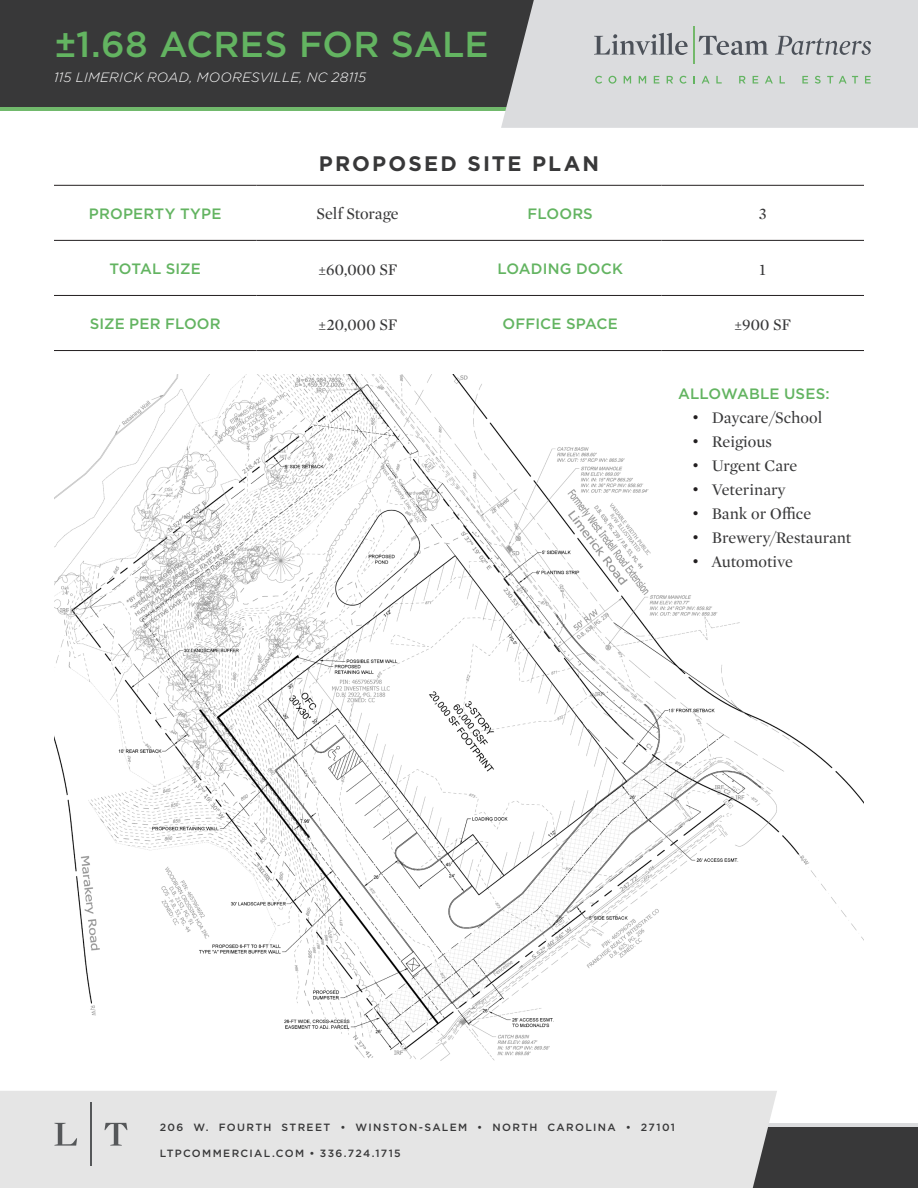
<style>
.page{position:relative;width:918px;height:1188px;background:#fff}
.page>*{position:absolute;margin:0;border:0;box-sizing:border-box;transform-origin:0 0}
.t1{font:500 36px "Gotham";letter-spacing:.005em;color:#63b461}
.t2{font:700 21px "Gotham";letter-spacing:.105em;color:#383839}
.t3{font:16.5px "Mercury Display";color:#383839}
.t4{font:500 15px "Gotham";letter-spacing:.01em;color:#63b461}
.t5{font:italic 300 13.5px "Gotham";letter-spacing:.02em;color:#fff}
.t6{font:500 10.5px "Gotham";letter-spacing:.125em;color:#383839}
.s1{font-family:"Gotham";font-weight:300;color:#231f20}
</style>
<div class="page">
<div style="left:0;top:1123px;width:918px;height:65px;background:#383839"></div>
<div style="left:0;top:0;width:918px;height:110px;background:#383839"></div>
<hr style="left:0;top:107px;width:918px;height:3px;background:#71b96c">
<div style="left:501px;top:0;width:417px;height:128px;background:#dbdcde"></div>
<svg style="left:594px;top:33px;width:94px;height:22px;background:#b1b3b7"></svg>
<hr style="left:693px;top:26px;width:1px;height:38px;background:#73b86a">
<svg style="left:699px;top:36px;width:69px;height:19px"></svg>
<svg style="left:775px;top:36px;width:96px;height:19px;background:#b5b7ba"></svg>
<svg style="left:595px;top:76px;width:7px;height:8px"></svg>
<svg style="left:608px;top:76px;width:8px;height:8px"></svg>
<svg style="left:624px;top:76px;width:7px;height:8px"></svg>
<svg style="left:639px;top:76px;width:7px;height:8px"></svg>
<svg style="left:654px;top:76px;width:5px;height:8px"></svg>
<svg style="left:667px;top:76px;width:6px;height:8px"></svg>
<svg style="left:680px;top:76px;width:7px;height:8px"></svg>
<svg style="left:693px;top:76px;width:2px;height:8px"></svg>
<svg style="left:702px;top:76px;width:8px;height:8px"></svg>
<svg style="left:716px;top:76px;width:6px;height:8px"></svg>
<svg style="left:739px;top:76px;width:7px;height:8px"></svg>
<svg style="left:753px;top:76px;width:5px;height:8px"></svg>
<svg style="left:765px;top:76px;width:8px;height:8px"></svg>
<svg style="left:780px;top:76px;width:5px;height:8px"></svg>
<svg style="left:802px;top:76px;width:6px;height:8px"></svg>
<svg style="left:815px;top:76px;width:6px;height:8px"></svg>
<svg style="left:827px;top:76px;width:6px;height:8px"></svg>
<svg style="left:839px;top:76px;width:19px;height:8px"></svg>
<svg style="left:865px;top:76px;width:6px;height:8px"></svg>
<hr style="left:0;top:1123px;width:918px;height:3px;background:#dbdcde">
<div style="left:0;top:1091px;width:777px;height:97px;background:#e5e5e5"></div>
<svg style="left:54px;top:1123px;width:23px;height:23px"></svg>
<hr style="left:90px;top:1102px;width:1px;height:64px;background:#555759">
<svg style="left:105px;top:1123px;width:22px;height:23px"></svg>
<img style="left:54px;top:375px;width:810px;height:686px">
<hr style="left:54px;top:240px;width:202px;height:1px;background:#231f20">
<hr style="left:256px;top:240px;width:203px;height:1px;background:#231f20">
<hr style="left:459px;top:240px;width:203px;height:1px;background:#231f20">
<hr style="left:662px;top:240px;width:202px;height:1px;background:#231f20">
<hr style="left:54px;top:295px;width:202px;height:1px;background:#231f20">
<hr style="left:256px;top:295px;width:203px;height:1px;background:#231f20">
<hr style="left:459px;top:295px;width:203px;height:1px;background:#231f20">
<hr style="left:662px;top:295px;width:202px;height:1px;background:#231f20">
<hr style="left:54px;top:350px;width:202px;height:1px;background:#231f20">
<hr style="left:256px;top:350px;width:203px;height:1px;background:#231f20">
<hr style="left:459px;top:350px;width:203px;height:1px;background:#231f20">
<hr style="left:662px;top:350px;width:202px;height:1px;background:#231f20">
<hr style="left:54px;top:185px;width:202px;height:1px;background:#231f20">
<hr style="left:256px;top:185px;width:203px;height:1px;background:#231f20">
<hr style="left:459px;top:185px;width:203px;height:1px;background:#231f20">
<hr style="left:662px;top:185px;width:202px;height:1px;background:#231f20">
<h1 class="t1" style="left:54px;top:20px;width:436px">±1.68 ACRES FOR SALE</h1>
<p class="t5" style="left:54px;top:68px;width:314px">115 LIMERICK ROAD, MOORESVILLE, NC 28115</p>
<p class="t2" style="left:319px;top:150px;width:282px">PROPOSED SITE PLAN</p>
<p class="t4" style="left:89px;top:204px;width:134px">PROPERTY TYPE</p>
<p class="t3" style="left:317px;top:203px;width:84px">Self Storage</p>
<p class="t4" style="left:528px;top:204px;width:67px">FLOORS</p>
<p class="t3" style="left:759px;top:203px;width:9px">3</p>
<p class="t4" style="left:110px;top:259px;width:93px">TOTAL SIZE</p>
<p class="t3" style="left:318px;top:258px;width:81px">±60,000 SF</p>
<p class="t4" style="left:498px;top:259px;width:127px">LOADING DOCK</p>
<p class="t3" style="left:760px;top:258px;width:8px">1</p>
<p class="t4" style="left:90px;top:314px;width:133px">SIZE PER FLOOR</p>
<p class="t3" style="left:318px;top:313px;width:81px">±20,000 SF</p>
<p class="t4" style="left:503px;top:314px;width:117px">OFFICE SPACE</p>
<p class="t3" style="left:734px;top:313px;width:59px">±900 SF</p>
<p class="t4" style="left:678px;top:384px;width:153px">ALLOWABLE USES:</p>
<p class="t3" style="left:692px;top:406px;width:132px"><span class="s1">•</span> Daycare/School</p>
<p class="t3" style="left:692px;top:430px;width:82px"><span class="s1">•</span> Reigious</p>
<p class="t3" style="left:692px;top:454px;width:107px"><span class="s1">•</span> Urgent Care</p>
<p class="t3" style="left:692px;top:478px;width:95px"><span class="s1">•</span> Veterinary</p>
<p class="t3" style="left:692px;top:502px;width:121px"><span class="s1">•</span> Bank or Office</p>
<p class="t3" style="left:692px;top:526px;width:161px"><span class="s1">•</span> Brewery/Restaurant</p>
<p class="t3" style="left:692px;top:550px;width:103px"><span class="s1">•</span> Automotive</p>
<p class="t6" style="left:160px;top:1120px;width:517px">206 W. FOURTH STREET • WINSTON-SALEM • NORTH CAROLINA • 27101</p>
<p class="t6" style="left:160px;top:1146px;width:243px">LTPCOMMERCIAL.COM • 336.724.1715</p>
</div>
